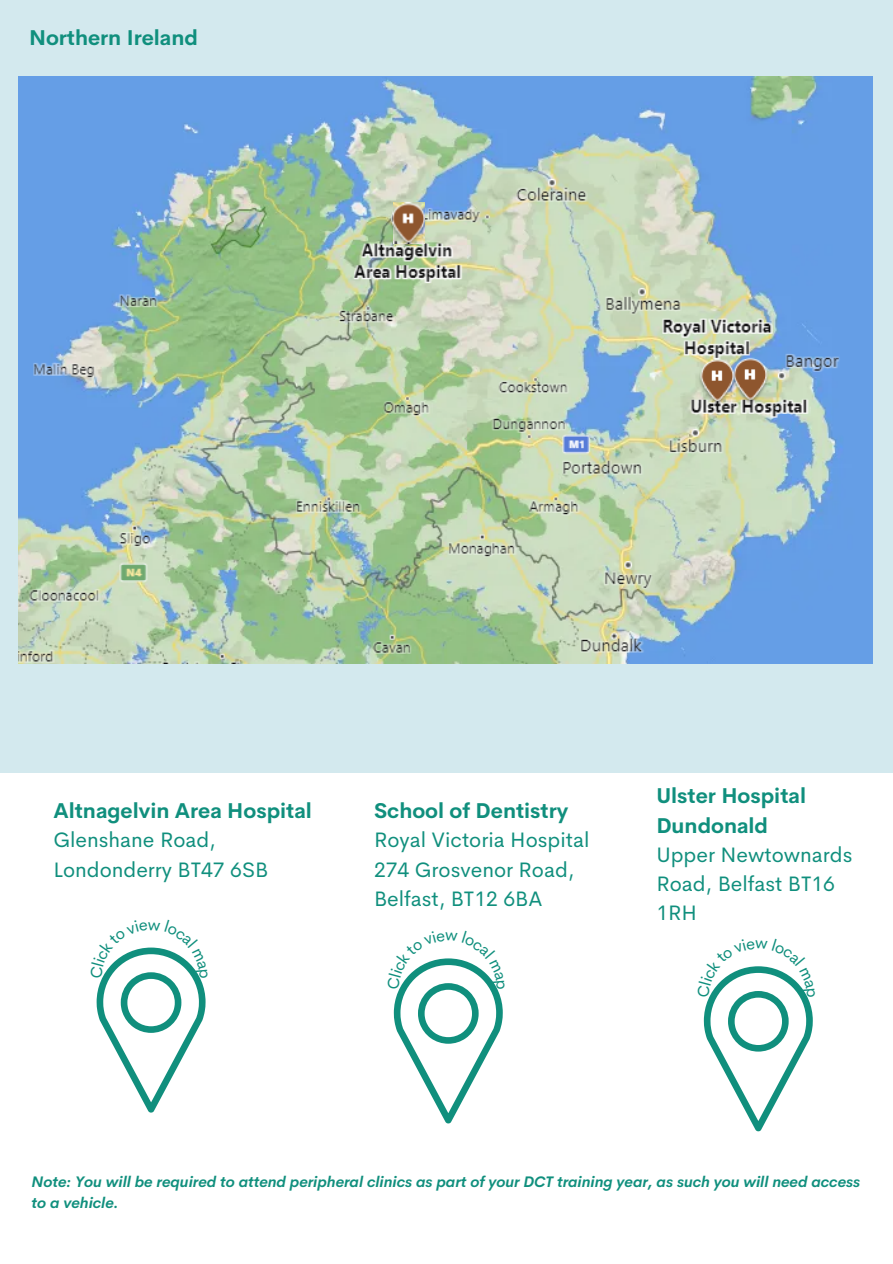
<style>
.page{position:relative;width:893px;height:1264px;background:#fff}
.page>*{position:absolute;margin:0;border:0;box-sizing:border-box;transform-origin:0 0}
.t1{font:21px/29.2px "Cerebri Sans";color:#108f7d}
.t2{font:700 21px/29.2px "Cerebri Sans";color:#108f7d}
.t3{font:italic 700 15px/20.2px "Cerebri Sans";color:#108f7d}
</style>
<div class="page">
<div style="left:0;top:0;width:892px;height:772px;background:#d3e9ee"></div>
<img style="left:19px;top:77px;width:853px;height:586px">
<img style="left:394px;top:202px;width:30px;height:42px">
<svg style="left:96px;top:947px;width:110px;height:165px"></svg>
<svg style="left:393px;top:958px;width:110px;height:165px"></svg>
<svg style="left:703px;top:966px;width:110px;height:165px"></svg>
<p class="t2" style="left:29px;top:23px;width:170px">Northern Ireland</p>
<p class="t2" style="left:53px;top:796px;width:260px">Altnagelvin Area Hospital</p>
<p class="t1" style="left:53px;top:825px;width:216px">Glenshane Road,<br>Londonderry BT47 6SB</p>
<p class="t2" style="left:374px;top:796px;width:196px">School of Dentistry</p>
<p class="t1" style="left:374px;top:825px;width:217px">Royal Victoria Hospital</p>
<p class="t1" style="left:374px;top:854px;width:202px">274 Grosvenor Road,</p>
<p class="t1" style="left:374px;top:883px;width:170px">Belfast, BT12 6BA</p>
<p class="t2" style="left:656px;top:781px;width:151px">Ulster Hospital<br>Dundonald</p>
<p class="t1" style="left:656px;top:840px;width:197px">Upper Newtownards<br>Road, Belfast BT16<br>1RH</p>
<p class="t3" style="left:32px;top:1171px;width:830px">Note: You will be required to attend peripheral clinics as part of your DCT training year, as such you will need access to a vehicle.</p>
</div>
